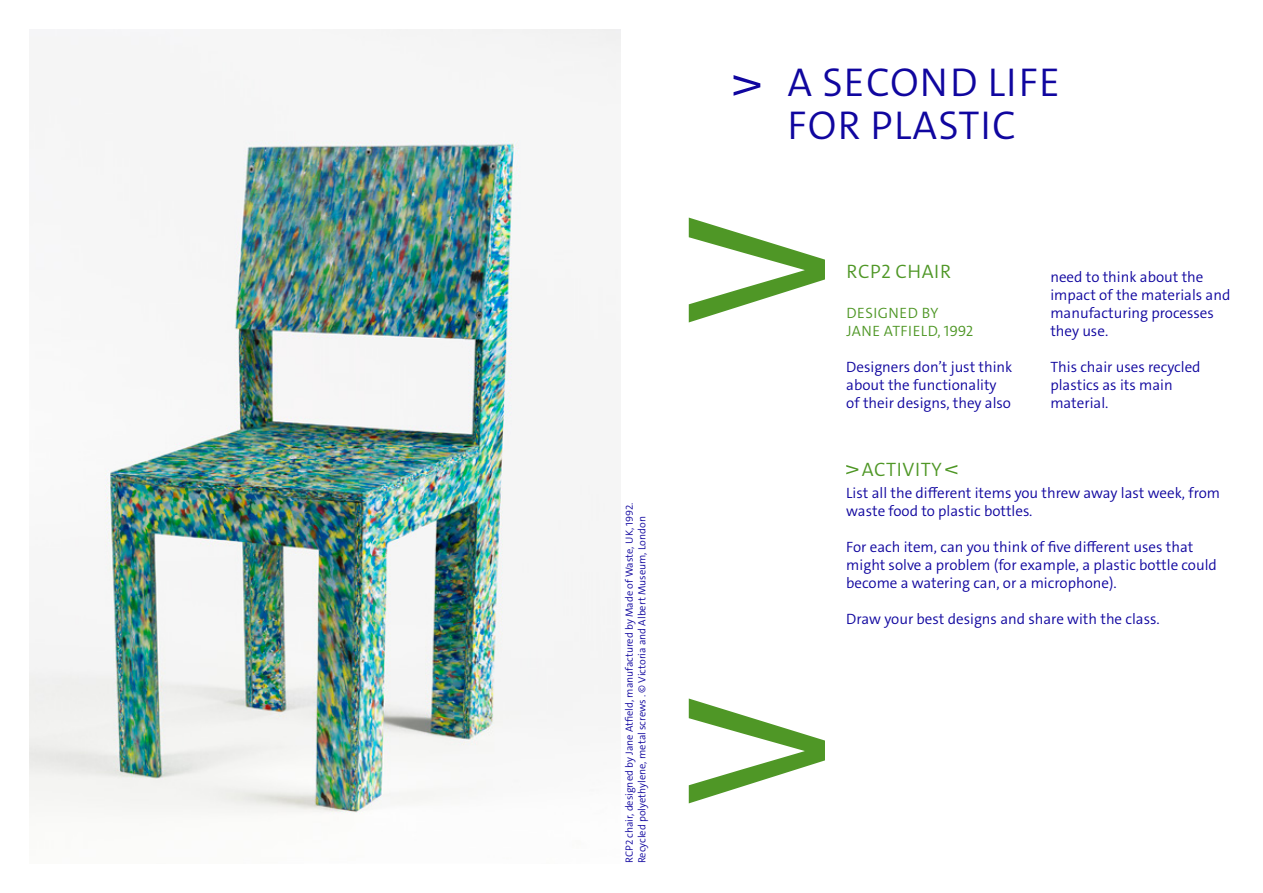
<style>
.page{position:relative;width:1263px;height:893px;background:#fff}
.page>*{position:absolute;margin:0;border:0;box-sizing:border-box;transform-origin:0 0}
.t1{font:300 40.5px/43.5px "V&A The Sans C6 s";letter-spacing:.03em;color:#10069f}
.t2{font:300 19.5px "V&A The Sans C6 s";letter-spacing:.03em;color:#4f9726}
.t3{font:300 15px/18px "V&A The Sans C6 s";color:#10069f}
.t4{font:300 15px/18px "V&A The Sans C6 s";letter-spacing:.03em;color:#4f9726}
.t5{font:300 10.5px/12.6px "V&A The Sans C6 s";color:#10069f}
</style>
<div class="page">
<svg style="left:733px;top:75px;width:27px;height:21px"></svg>
<img style="left:30px;top:30px;width:591px;height:784px">
<svg style="left:846px;top:465px;width:12px;height:9px"></svg>
<svg style="left:945px;top:465px;width:12px;height:9px"></svg>
<svg style="left:689px;top:218px;width:136px;height:104px"></svg>
<svg style="left:689px;top:698px;width:136px;height:105px"></svg>
<p class="t5" style="left:623px;top:863px;width:362px;rotate:-90deg">RCP2 chair, designed by Jane Atfield, manufactured by Made of Waste, UK, 1992.<br>Recycled polyethylene, metal screws . © Victoria and Albert Museum, London</p>
<h1 class="t1" style="left:787px;top:61px;width:274px">A SECOND LIFE<br>FOR PLASTIC</h1>
<h2 class="t2" style="left:846px;top:259px;width:106px">RCP2 CHAIR</h2>
<p class="t4" style="left:846px;top:304px;width:128px">DESIGNED BY<br>JANE ATFIELD, 1992</p>
<p class="t3" style="left:846px;top:358px;width:168px">Designers don’t just think about the functionality of their designs, they also</p>
<p class="t3" style="left:1050px;top:268px;width:182px">need to think about the impact of the materials and manufacturing processes they use.</p>
<p class="t3" style="left:1050px;top:358px;width:152px">This chair uses recycled plastics as its main material.</p>
<h2 class="t2" style="left:862px;top:457px;width:81px">ACTIVITY</h2>
<p class="t3" style="left:846px;top:484px;width:375px">List all the different items you threw away last week, from waste food to plastic bottles.</p>
<p class="t3" style="left:846px;top:538px;width:372px">For each item, can you think of five different uses that might solve a problem (for example, a plastic bottle could become a watering can, or a microphone).</p>
<p class="t3" style="left:846px;top:610px;width:315px">Draw your best designs and share with the class.</p>
</div>
